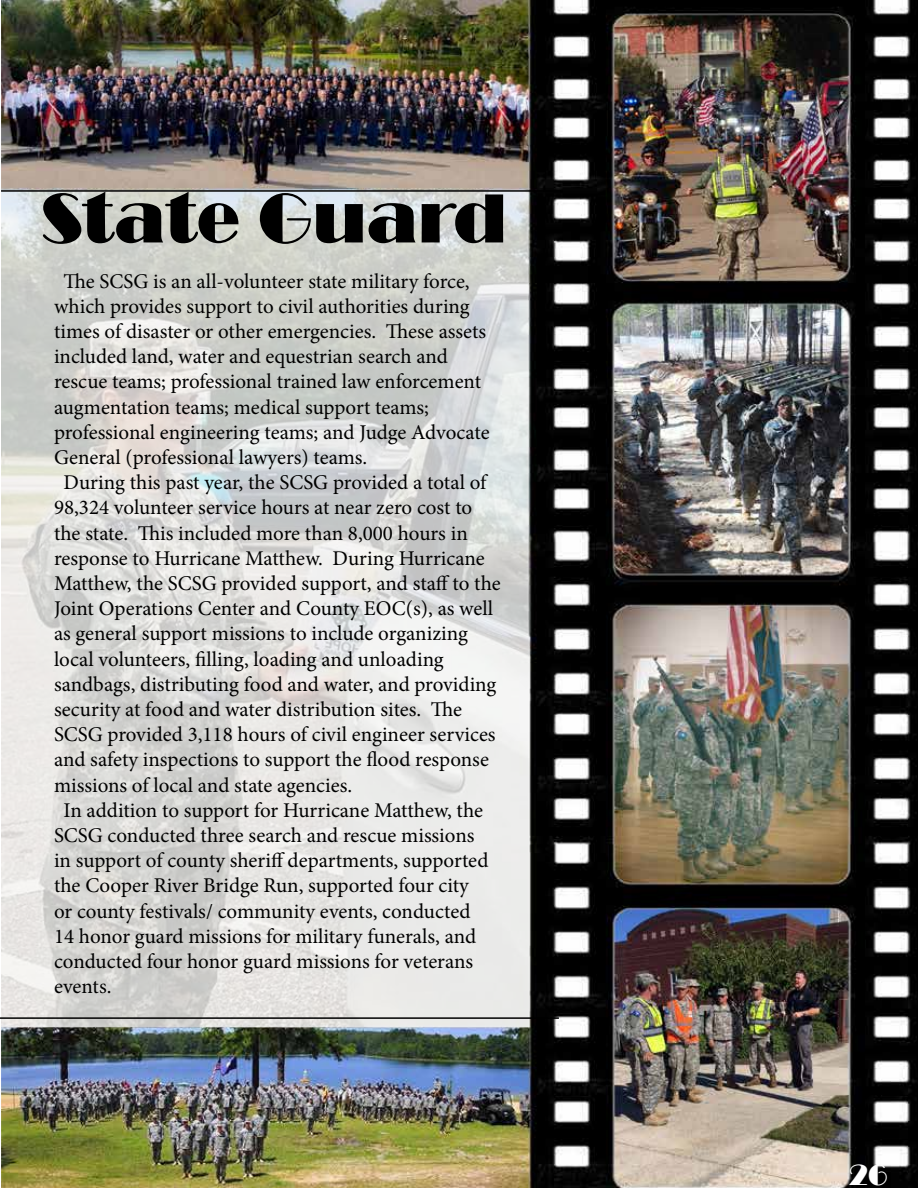
<style>
.page{position:relative;width:918px;height:1188px;background:#fff}
.page>*{position:absolute;margin:0;border:0;box-sizing:border-box;transform-origin:0 0}
.t1{font:72px "Broadway";color:#000}
.t2{font:30px "Broadway";color:#fff}
.t3{font:21px "Minion Pro";color:#000}
</style>
<div class="page">
<img style="left:1px;top:0;width:917px;height:1188px">
<hr style="left:1px;top:190px;width:559px;height:2px;background:#000">
<hr style="left:0;top:1017px;width:559px;height:2px;background:#000">
<h1 class="t1" style="left:40px;top:177px;width:468px">State Guard</h1>
<p class="t3" style="left:64px;top:267px;width:408px">The SCSG is an all-volunteer state military force,</p>
<p class="t3" style="left:54px;top:292px;width:417px">which provides support to civil authorities during</p>
<p class="t3" style="left:54px;top:317px;width:434px">times of disaster or other emergencies. These assets</p>
<p class="t3" style="left:54px;top:342px;width:395px">included land, water and equestrian search and</p>
<p class="t3" style="left:54px;top:368px;width:429px">rescue teams; professional trained law enforcement</p>
<p class="t3" style="left:54px;top:393px;width:377px">augmentation teams; medical support teams;</p>
<p class="t3" style="left:54px;top:418px;width:437px">professional engineering teams; and Judge Advocate</p>
<p class="t3" style="left:54px;top:443px;width:315px">General (professional lawyers) teams.</p>
<p class="t3" style="left:64px;top:468px;width:424px">During this past year, the SCSG provided a total of</p>
<p class="t3" style="left:54px;top:494px;width:420px">98,324 volunteer service hours at near zero cost to</p>
<p class="t3" style="left:54px;top:519px;width:415px">the state. This included more than 8,000 hours in</p>
<p class="t3" style="left:54px;top:544px;width:432px">response to Hurricane Matthew. During Hurricane</p>
<p class="t3" style="left:54px;top:569px;width:448px">Matthew, the SCSG provided support, and staff to the</p>
<p class="t3" style="left:54px;top:594px;width:441px">Joint Operations Center and County EOC(s), as well</p>
<p class="t3" style="left:54px;top:620px;width:415px">as general support missions to include organizing</p>
<p class="t3" style="left:54px;top:645px;width:391px">local volunteers, filling, loading and unloading</p>
<p class="t3" style="left:54px;top:670px;width:444px">sandbags, distributing food and water, and providing</p>
<p class="t3" style="left:54px;top:695px;width:410px">security at food and water distribution sites. The</p>
<p class="t3" style="left:54px;top:720px;width:443px">SCSG provided 3,118 hours of civil engineer services</p>
<p class="t3" style="left:54px;top:746px;width:437px">and safety inspections to support the flood response</p>
<p class="t3" style="left:54px;top:771px;width:300px">missions of local and state agencies.</p>
<p class="t3" style="left:64px;top:796px;width:421px">In addition to support for Hurricane Matthew, the</p>
<p class="t3" style="left:54px;top:821px;width:422px">SCSG conducted three search and rescue missions</p>
<p class="t3" style="left:54px;top:846px;width:436px">in support of county sheriff departments, supported</p>
<p class="t3" style="left:54px;top:872px;width:416px">the Cooper River Bridge Run, supported four city</p>
<p class="t3" style="left:54px;top:897px;width:418px">or county festivals/ community events, conducted</p>
<p class="t3" style="left:54px;top:922px;width:424px">14 honor guard missions for military funerals, and</p>
<p class="t3" style="left:54px;top:947px;width:421px">conducted four honor guard missions for veterans</p>
<p class="t3" style="left:54px;top:972px;width:59px">events.</p>
<h2 class="t2" style="left:849px;top:1157px;width:40px">26</h2>
</div>
